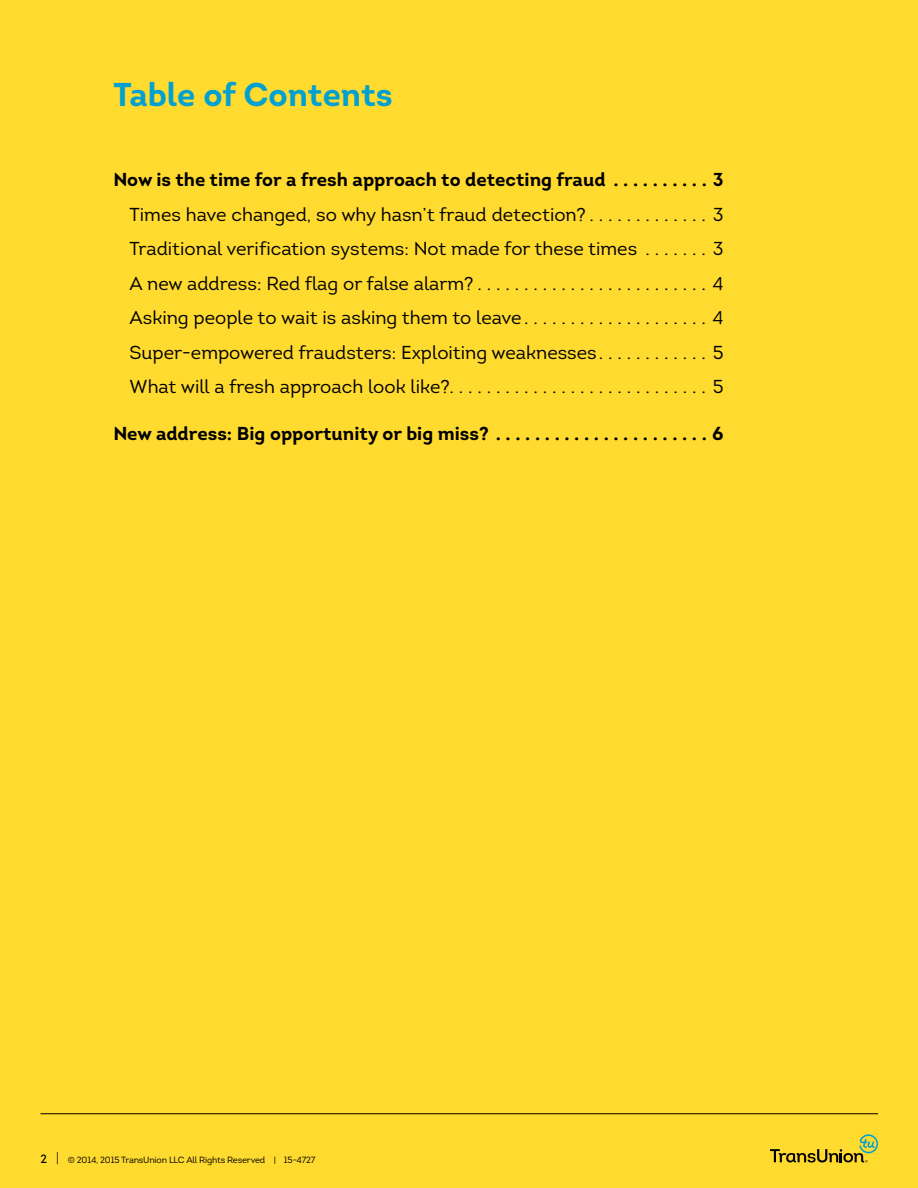
<style>
.page{position:relative;width:918px;height:1188px;background:#ffda2f}
.page>*{position:absolute;margin:0;border:0;box-sizing:border-box;transform-origin:0 0}
.TOC_Head{font:700 33px "Intro";color:#00a1d0}
.TOC_Subhead_2_Black{font:18.75px "Intro";color:#000}
.TOC_Subhead_1_Black{font:700 18.75px "Intro";color:#000}
._6_8_Legal_Copy{font:9px "Intro";letter-spacing:-.02em;color:#000}
.s1{font-family:"Intro Semi Bold Caps";font-size:12px}
.s2{font-weight:300;font-size:15.75px}
</style>
<div class="page">
<hr style="left:40px;top:1113px;width:838px;height:1px;background:#000">
<svg style="left:770px;top:1134px;width:108px;height:29px"></svg>
<p class="TOC_Head" style="left:113px;top:73px;width:281px">Table of Contents</p>
<p class="TOC_Subhead_1_Black" style="left:113px;top:167px;width:612px">Now is the time for a fresh approach to detecting fraud . . . . . . . . . . 3</p>
<p class="TOC_Subhead_2_Black" style="left:130px;top:203px;width:596px">Times have changed, so why hasn’t fraud detection? . . . . . . . . . . . . . 3</p>
<p class="TOC_Subhead_2_Black" style="left:130px;top:237px;width:596px">Traditional verification systems: Not made for these times . . . . . . . 3</p>
<p class="TOC_Subhead_2_Black" style="left:130px;top:272px;width:595px">A new address: Red flag or false alarm? . . . . . . . . . . . . . . . . . . . . . . . . . 4</p>
<p class="TOC_Subhead_2_Black" style="left:130px;top:306px;width:595px">Asking people to wait is asking them to leave . . . . . . . . . . . . . . . . . . . . 4</p>
<p class="TOC_Subhead_2_Black" style="left:130px;top:341px;width:596px">Super-empowered fraudsters: Exploiting weaknesses . . . . . . . . . . . . 5</p>
<p class="TOC_Subhead_2_Black" style="left:130px;top:375px;width:596px">What will a fresh approach look like?............................5</p>
<p class="TOC_Subhead_1_Black" style="left:113px;top:421px;width:612px">New address: Big opportunity or big miss? . . . . . . . . . . . . . . . . . . . . . . 6</p>
<p class="_6_8_Legal_Copy" style="left:40px;top:1154px;width:277px"><span class="s1">2</span> <span class="s2">|</span> © 2014, 2015 TransUnion LLC All Rights Reserved | 15-4727</p>
</div>
